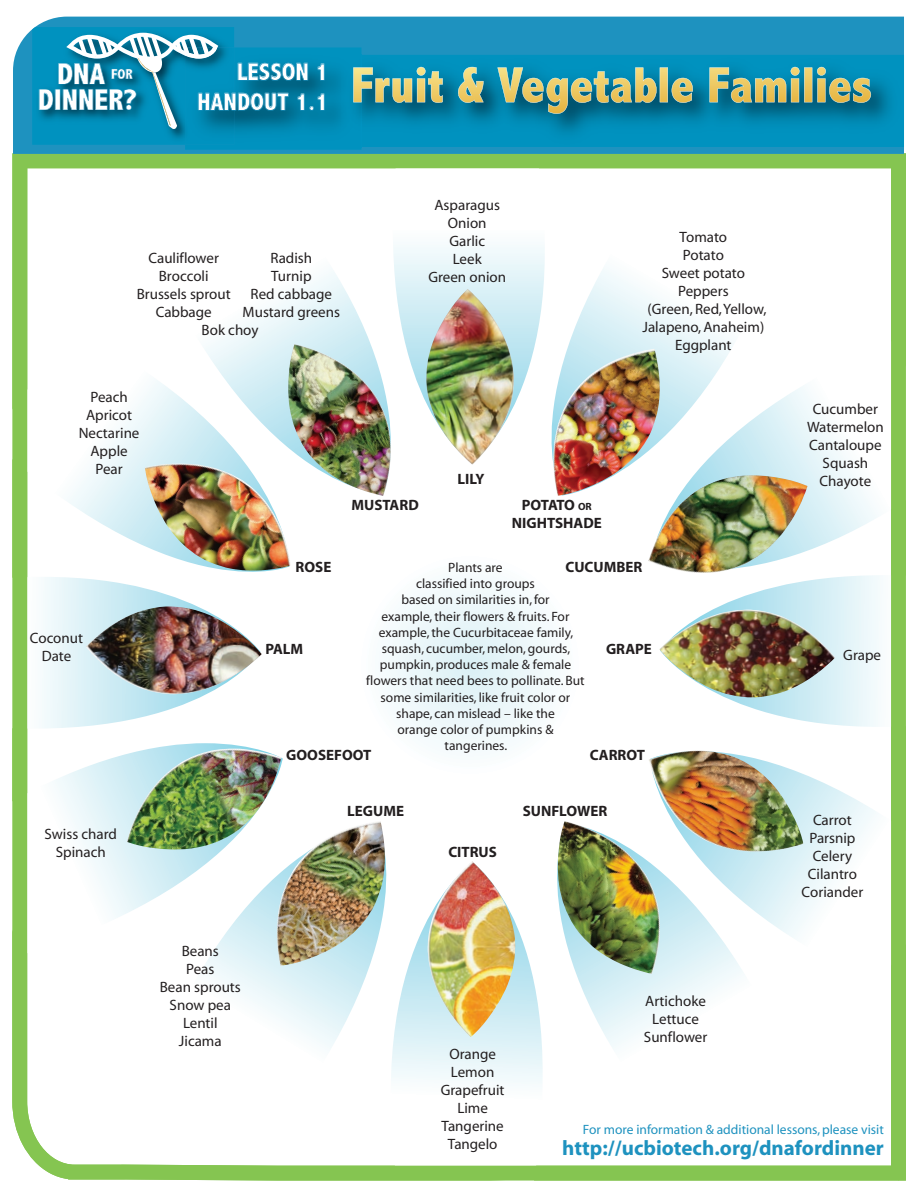
<style>
.page{position:relative;width:918px;height:1188px;background:#fff}
.page>*{position:absolute;margin:0;border:0;box-sizing:border-box;transform-origin:0 0}
.t1{font:800 condensed 30.15px/25.3px "Abadi";color:#fff;text-align:center}
.t2{font:800 condensed 24.9px/29.8px "Abadi";color:#fff;text-align:right}
.t3{font:700 21px "Myriad";color:#1e92bf}
.t4{font:15px/18px "Myriad";color:#231f20;text-align:center}
.t5{font:700 15px/18px "Myriad";color:#231f20;text-align:center}
.t6{font:13.5px/16.2px "Myriad";color:#231f20;text-align:center}
.t7{font:13.5px "Myriad";color:#1e92bf}
.s1{font-size:10.5px}
</style>
<div class="page">
<img style="left:12px;top:153px;width:894px;height:1028px">
<div style="left:13px;top:17px;width:891px;height:137px;background:#1e92bf"></div>
<div style="left:32px;top:133px;width:153px;height:12px;background:#0092bf"></div>
<img style="left:185px;top:47px;width:176px;height:103px">
<img style="left:185px;top:133px;width:49px;height:12px">
<svg style="left:32px;top:27px;width:292px;height:106px;background:#178baf"></svg>
<img style="left:341px;top:55px;width:563px;height:92px">
<svg style="left:353px;top:67px;width:90px;height:36px;background:#7daa90"></svg>
<svg style="left:458px;top:67px;width:26px;height:36px"></svg>
<svg style="left:497px;top:67px;width:196px;height:47px;background:#619a8c"></svg>
<svg style="left:709px;top:67px;width:162px;height:36px;background:#79a488"></svg>
<p class="t1" style="left:38px;top:61px;width:101px">DNA <sup>FOR<br></sup>DINNER?</p>
<p class="t2" style="left:197px;top:57px;width:133px">LESSON 1<br>HANDOUT 1.1</p>
<p class="t4" style="left:137px;top:250px;width:96px">Cauliflower<br>Broccoli<br>Brussels sprout<br>Cabbage</p>
<p class="t4" style="left:270px;top:250px;width:43px">Radish</p>
<p class="t4" style="left:271px;top:268px;width:42px">Turnip</p>
<p class="t4" style="left:251px;top:286px;width:83px">Red cabbage</p>
<p class="t4" style="left:243px;top:304px;width:99px">Mustard greens</p>
<p class="t4" style="left:202px;top:321px;width:58px">Bok choy</p>
<p class="t4" style="left:428px;top:197px;width:79px">Asparagus<br>Onion<br>Garlic<br>Leek<br>Green onion</p>
<p class="t4" style="left:79px;top:389px;width:62px">Peach<br>Apricot<br>Nectarine<br>Apple<br>Pear</p>
<p class="t5" style="left:351px;top:497px;width:69px">MUSTARD</p>
<p class="t5" style="left:457px;top:470px;width:28px">LILY</p>
<p class="t5" style="left:512px;top:497px;width:91px">POTATO <span class="s1">OR<br></span>NIGHTSHADE</p>
<p class="t4" style="left:642px;top:229px;width:126px">Tomato<br>Potato<br>Sweet potato<br>Peppers<br>(Green, Red, Yellow,<br>Jalapeno, Anaheim)<br>Eggplant</p>
<p class="t5" style="left:296px;top:558px;width:37px">ROSE</p>
<p class="t5" style="left:565px;top:558px;width:78px">CUCUMBER</p>
<p class="t6" style="left:366px;top:560px;width:220px">Plants are<br>classified into groups<br>based on similarities in, for<br>example, their flowers &amp; fruits. For example, the Cucurbitaceae family, squash, cucumber, melon, gourds, pumpkin, produces male &amp; female flowers that need bees to pollinate. But some similarities, like fruit color or shape, can mislead – like the<br>orange color of pumpkins &amp; tangerines.</p>
<p class="t4" style="left:30px;top:629px;width:55px">Coconut<br>Date</p>
<p class="t5" style="left:265px;top:641px;width:39px">PALM</p>
<p class="t5" style="left:606px;top:641px;width:47px">GRAPE</p>
<p class="t5" style="left:590px;top:747px;width:57px">CARROT</p>
<p class="t5" style="left:286px;top:747px;width:87px">GOOSEFOOT</p>
<p class="t4" style="left:45px;top:826px;width:74px">Swiss chard<br>Spinach</p>
<p class="t4" style="left:160px;top:942px;width:83px">Beans<br>Peas<br>Bean sprouts<br>Snow pea<br>Lentil<br>Jicama</p>
<p class="t5" style="left:347px;top:802px;width:58px">LEGUME</p>
<p class="t5" style="left:448px;top:844px;width:50px">CITRUS</p>
<p class="t5" style="left:523px;top:802px;width:86px">SUNFLOWER</p>
<p class="t4" style="left:644px;top:993px;width:65px">Artichoke<br>Lettuce<br>Sunflower</p>
<p class="t4" style="left:807px;top:401px;width:78px">Cucumber<br>Watermelon<br>Cantaloupe<br>Squash<br>Chayote</p>
<p class="t4" style="left:843px;top:647px;width:39px">Grape</p>
<p class="t4" style="left:802px;top:811px;width:63px">Carrot<br>Parsnip<br>Celery<br>Cilantro<br>Coriander</p>
<p class="t4" style="left:441px;top:1045px;width:65px">Orange<br>Lemon<br>Grapefruit<br>Lime<br>Tangerine<br>Tangelo</p>
<p class="t7" style="left:583px;top:1122px;width:302px">For more information &amp; additional lessons, please visit</p>
<p class="t3" style="left:562px;top:1137px;width:323px">http://ucbiotech.org/dnafordinner</p>
</div>
